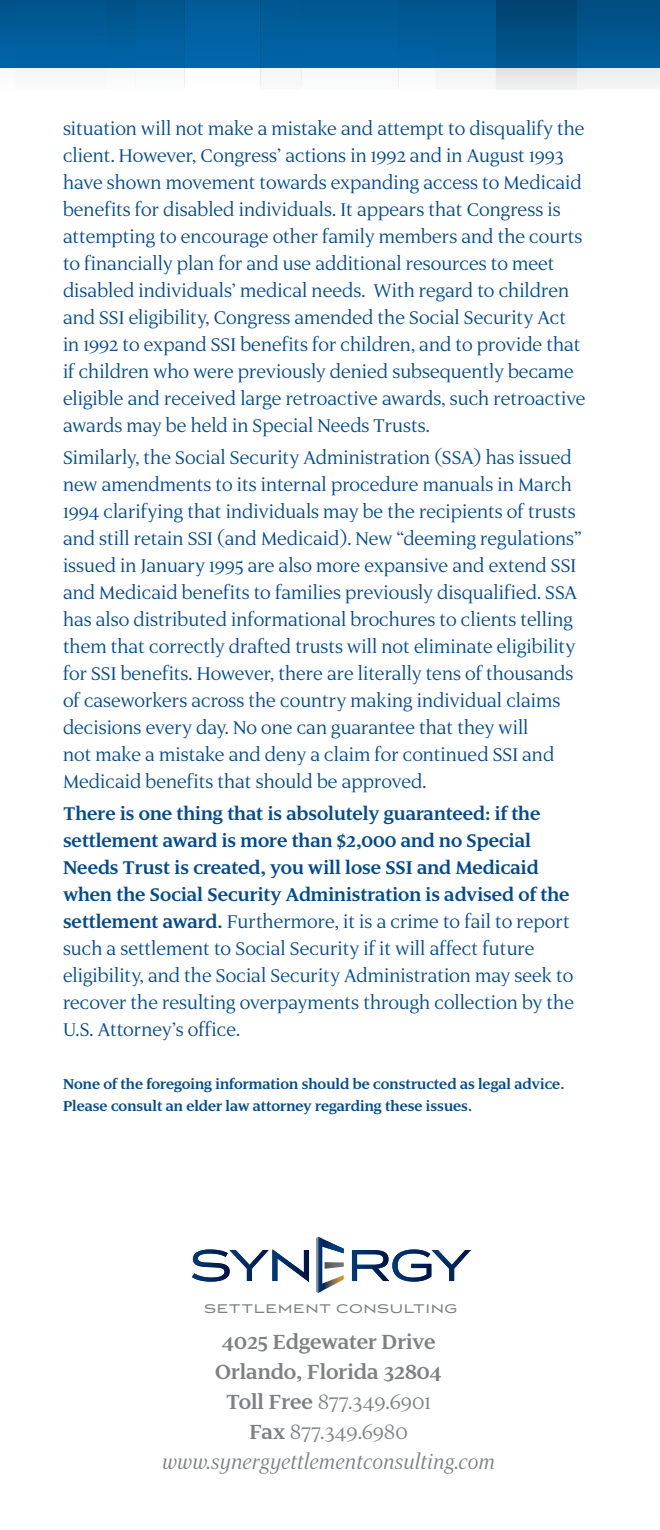
<style>
.page{position:relative;width:660px;height:1530px;background:#fff}
.page>*{position:absolute;margin:0;border:0;box-sizing:border-box;transform-origin:0 0}
.t1{font:700 25px/30px "Luxury Text";color:#7e8083;text-align:center}
.t2{font:22.5px/27px "Luxury Text";color:#014a91}
.t3{font:700 17.5px/22.5px "Luxury Text";color:#014a91}
.t4{font:14px "Luxury Gold";letter-spacing:.085em;color:#7e8083}
.s1{font-weight:700}
.s2{font-weight:400}
.s3{font-weight:400;font-style:italic}
</style>
<div class="page">
<svg style="left:0;top:0;width:497px;height:89px"></svg>
<div style="left:436px;top:0;width:59px;height:68px;background:#015c98"></div>
<div style="left:497px;top:68px;width:81px;height:21px;background:#eae9e9"></div>
<div style="left:497px;top:0;width:81px;height:68px;background:linear-gradient(to bottom,#01436e,#015993)"></div>
<div style="left:578px;top:68px;width:82px;height:21px;background:#f1f1f1"></div>
<div style="left:578px;top:0;width:82px;height:68px;background:linear-gradient(to bottom,#014d7f,#015e9c)"></div>
<svg style="left:316px;top:1237px;width:28px;height:56px"></svg>
<svg style="left:192px;top:1249px;width:117px;height:33px"></svg>
<svg style="left:352px;top:1249px;width:119px;height:33px"></svg>
<p class="t2" style="left:63px;top:114px;width:524px">situation will not make a mistake and attempt to disqualify the client. However, Congress’ actions in 1992 and in August 1993 have shown movement towards expanding access to Medicaid benefits for disabled individuals. It appears that Congress is attempting to encourage other family members and the courts to financially plan for and use additional resources to meet disabled individuals’ medical needs. With regard to children and SSI eligibility, Congress amended the Social Security Act in 1992 to expand SSI benefits for children, and to provide that if children who were previously denied subsequently became eligible and received large retroactive awards, such retroactive awards may be held in Special Needs Trusts.</p>
<p class="t2" style="left:63px;top:443px;width:520px">Similarly, the Social Security Administration (SSA) has issued new amendments to its internal procedure manuals in March 1994 clarifying that individuals may be the recipients of trusts and still retain SSI (and Medicaid). New “deeming regulations” issued in January 1995 are also more expansive and extend SSI and Medicaid benefits to families previously disqualified. SSA has also distributed informational brochures to clients telling them that correctly drafted trusts will not eliminate eligibility for SSI benefits. However, there are literally tens of thousands of caseworkers across the country making individual claims decisions every day. No one can guarantee that they will<br>not make a mistake and deny a claim for continued SSI and Medicaid benefits that should be approved.</p>
<p class="t2" style="left:63px;top:799px;width:513px"><span class="s1">There is one thing that is absolutely guaranteed: if the settlement award is more than $2,000 and no Special Needs Trust is created, you will lose SSI and Medicaid when the Social Security Administration is advised of the settlement award.</span> Furthermore, it is a crime to fail to report such a settlement to Social Security if it will affect future eligibility, and the Social Security Administration may seek to recover the resulting overpayments through collection by the U.S. Attorney’s office.</p>
<p class="t3" style="left:63px;top:1072px;width:503px">None of the foregoing information should be constructed as legal advice.<br>Please consult an elder law attorney regarding these issues.</p>
<p class="t4" style="left:204px;top:1301px;width:254px">SETTLEMENT CONSULTING</p>
<p class="t1" style="left:162px;top:1326px;width:335px">4025 Edgewater Drive<br>Orlando, Florida 32804<br>Toll Free <span class="s2">877.349.6901<br></span>Fax <span class="s2">877.349.6980 </span><span class="s3">www.synergyettlementconsulting.com</span></p>
</div>
